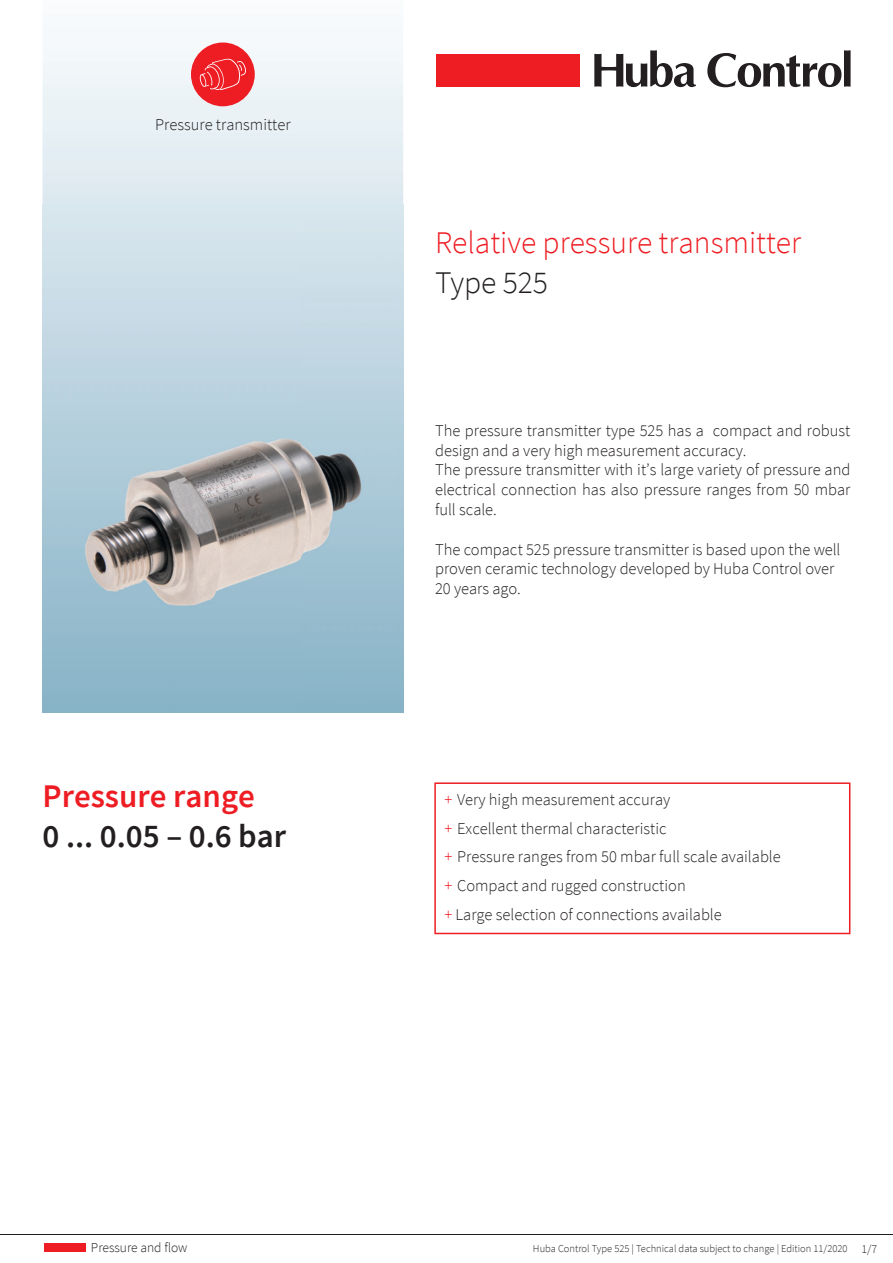
<style>
.page{position:relative;width:893px;height:1263px;background:#fff}
.page>*{position:absolute;margin:0;border:0;box-sizing:border-box;transform-origin:0 0}
.t1{font:600 33px "Source Sans Pro";color:#231f20}
.t2{font:600 33px "Source Sans Pro";color:#ee1d23}
.t3{font:300 31.5px "Source Sans Pro";color:#ee1d23}
.t4{font:300 31.5px "Source Sans Pro";color:#231f20}
.t5{font:300 16.5px/19.8px "Source Sans Pro";color:#231f20}
.t6{font:300 13.5px "Source Sans Pro";color:#231f20}
.t7{font:300 10.5px "Source Sans Pro";color:#231f20}
.s1{color:#ee1d23}
.s2{font-size:12px}
</style>
<div class="page">
<svg style="left:43px;top:42px;width:360px;height:162px"></svg>
<img style="left:42px;top:204px;width:361px;height:509px">
<svg style="left:434px;top:782px;width:416px;height:152px"></svg>
<div style="left:191px;top:43px;width:64px;height:63px;background:#ee1d23;border-radius:50%"></div>
<svg style="left:200px;top:58px;width:46px;height:32px"></svg>
<div style="left:436px;top:54px;width:144px;height:33px;background:#ee1d23"></div>
<svg style="left:594px;top:50px;width:102px;height:37px"></svg>
<svg style="left:707px;top:50px;width:144px;height:37px"></svg>
<hr style="left:0;top:1234px;width:893px;height:1px;background:#231f20">
<div style="left:44px;top:1243px;width:41px;height:9px;background:#ee1d23"></div>
<p class="t5" style="left:155px;top:115px;width:137px">Pressure transmitter</p>
<h1 class="t2" style="left:43px;top:775px;width:214px">Pressure range</h1>
<h1 class="t1" style="left:43px;top:814px;width:245px">0 ... 0.05 – 0.6 bar</h1>
<h2 class="t3" style="left:435px;top:222px;width:367px">Relative pressure transmitter</h2>
<h2 class="t4" style="left:435px;top:262px;width:114px">Type 525</h2>
<p class="t5" style="left:435px;top:420px;width:417px">The pressure transmitter type 525 has a compact and robust design and a very high measurement accuracy.<br>The pressure transmitter with it’s large variety of pressure and electrical connection has also pressure ranges from 50 mbar full scale.</p>
<p class="t5" style="left:435px;top:539px;width:407px">The compact 525 pressure transmitter is based upon the well proven ceramic technology developed by Huba Control over<br>20 years ago.</p>
<p class="t5" style="left:444px;top:784px;width:338px;line-height:28.8px"><span class="s1">+</span> Very high measurement accuray<br><span class="s1">+</span> Excellent thermal characteristic<br><span class="s1">+</span> Pressure ranges from 50 mbar full scale available <span class="s1">+</span> Compact and rugged construction<br><span class="s1">+</span> Large selection of connections available</p>
<p class="t6" style="left:91px;top:1239px;width:98px">Pressure and flow</p>
<p class="t7" style="left:533px;top:1242px;width:346px">Huba Control Type 525 | Technical data subject to change | Edition 11/2020 <span class="s2">1/7</span></p>
</div>
